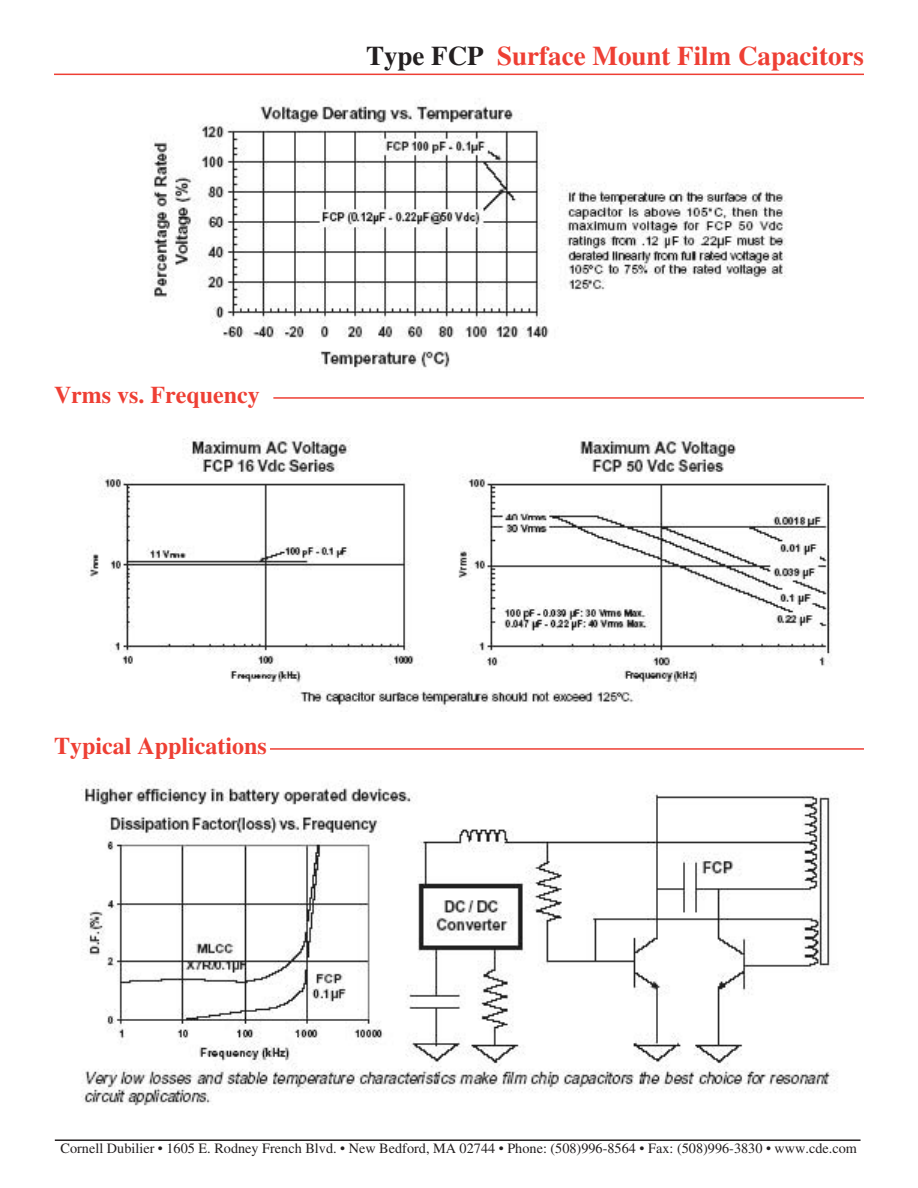
<style>
.page{position:relative;width:918px;height:1188px;background:#fff}
.page>*{position:absolute;margin:0;border:0;box-sizing:border-box;transform-origin:0 0}
.t1{font:700 27px "Times";color:#ee3f34}
.t2{font:700 24px "Times";color:#ee3f34}
.t3{font:14.25px "Times";color:#231f20}
.s1{color:#231f20}
</style>
<div class="page">
<hr style="left:54px;top:74px;width:810px;height:1px;background:#ee3f34">
<hr style="left:55px;top:1139px;width:806px;height:2px;background:#231f20">
<img style="left:150px;top:100px;width:636px;height:268px">
<hr style="left:273px;top:397px;width:591px;height:2px;background:#ee3f34">
<img style="left:86px;top:438px;width:745px;height:269px">
<hr style="left:270px;top:748px;width:594px;height:2px;background:#ee3f34">
<img style="left:81px;top:782px;width:754px;height:324px">
<h1 class="t1" style="left:366px;top:39px;width:499px"><span class="s1">Type FCP</span> Surface Mount Film Capacitors</h1>
<h2 class="t2" style="left:54px;top:381px;width:207px">Vrms vs. Frequency</h2>
<h2 class="t2" style="left:54px;top:732px;width:214px">Typical Applications</h2>
<p class="t3" style="left:61px;top:1140px;width:798px">Cornell Dubilier • 1605 E. Rodney French Blvd. • New Bedford, MA 02744 • Phone: (508)996-8564 • Fax: (508)996-3830 • www.cde.com</p>
</div>
